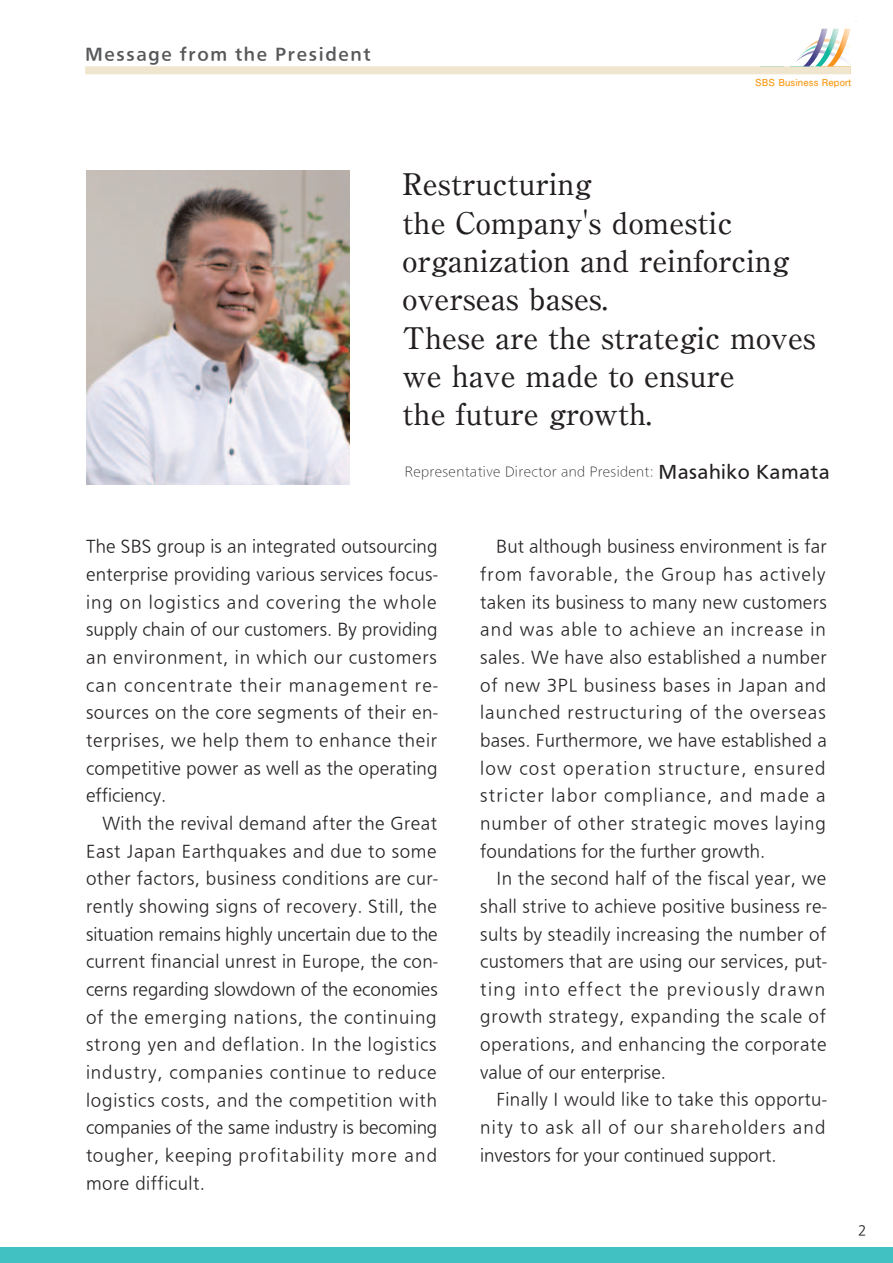
<style>
.page{position:relative;width:893px;height:1263px;background:#fff}
.page>*{position:absolute;margin:0;border:0;box-sizing:border-box;transform-origin:0 0}
.t1{font:500 29.85px/38.2px "Ryumin Pro";color:#231f20}
.t2{font:100 15.9px/27.6px "Iwa UD Go Hon Pro";letter-spacing:.03em;color:#231f20}
.t3{font:700 15.9px "Iwa UD Go Dsp Pro";letter-spacing:.1em;color:#57585a}
.t4{font:100 12.75px "Iwa UD Go Hon Pro";color:#231f20}
.t5{font:300 12.3px "Iwa UD Go Hon Pro";letter-spacing:.03em;color:#231f20}
.t6{font:700 9.6px "Futo Go B101 Pro";letter-spacing:.01em;color:#f89c1c}
.s1{font-weight:500;font-size:16.95px}
</style>
<div class="page">
<img style="left:86px;top:171px;width:263px;height:313px">
<svg style="left:85px;top:29px;width:766px;height:45px"></svg>
<div style="left:0;top:1247px;width:893px;height:16px;background:#41c1c2"></div>
<p class="t3" style="left:85px;top:42px;width:287px">Message from the President</p>
<p class="t6" style="left:755px;top:75px;width:98px">SBS Business Report</p>
<h1 class="t1" style="left:403px;top:163px;width:415px">Restructuring<br>the Company's domestic organization and reinforcing overseas bases.<br>These are the strategic moves we have made to ensure<br>the future growth.</h1>
<p class="t5" style="left:405px;top:463px;width:427px">Representative Director and President: <span class="s1">Masahiko Kamata</span></p>
<p class="t2" style="left:86px;top:533px;width:353px">The SBS group is an integrated outsourcing enterprise providing various services focus&shy;ing on logistics and covering the whole supply chain of our customers. By providing an environment, in which our customers can concentrate their management re&shy;sources on the core segments of their en&shy;terprises, we help them to enhance their competitive power as well as the operating efficiency.<br>　With the revival demand after the Great East Japan Earthquakes and due to some other factors, business conditions are cur&shy;rently showing signs of recovery. Still, the situation remains highly uncertain due to the current financial unrest in Europe, the con&shy;cerns regarding slowdown of the economies of the emerging nations, the continuing strong yen and deflation. In the logistics industry, companies continue to reduce logistics costs, and the competition with companies of the same industry is becoming tougher, keeping profitability more and more difficult.</p>
<p class="t2" style="left:480px;top:533px;width:348px">　But although business environment is far from favorable, the Group has actively taken its business to many new customers and was able to achieve an increase in sales. We have also established a number of new 3PL business bases in Japan and launched restructuring of the overseas bases. Furthermore, we have established a low cost operation structure, ensured stricter labor compliance, and made a number of other strategic moves laying foundations for the further growth.<br>　In the second half of the fiscal year, we shall strive to achieve positive business re&shy;sults by steadily increasing the number of customers that are using our services, put&shy;ting into effect the previously drawn growth strategy, expanding the scale of operations, and enhancing the corporate value of our enterprise.<br>　Finally I would like to take this opportu&shy;nity to ask all of our shareholders and investors for your continued support.</p>
<p class="t4" style="left:858px;top:1221px;width:10px">2</p>
</div>
